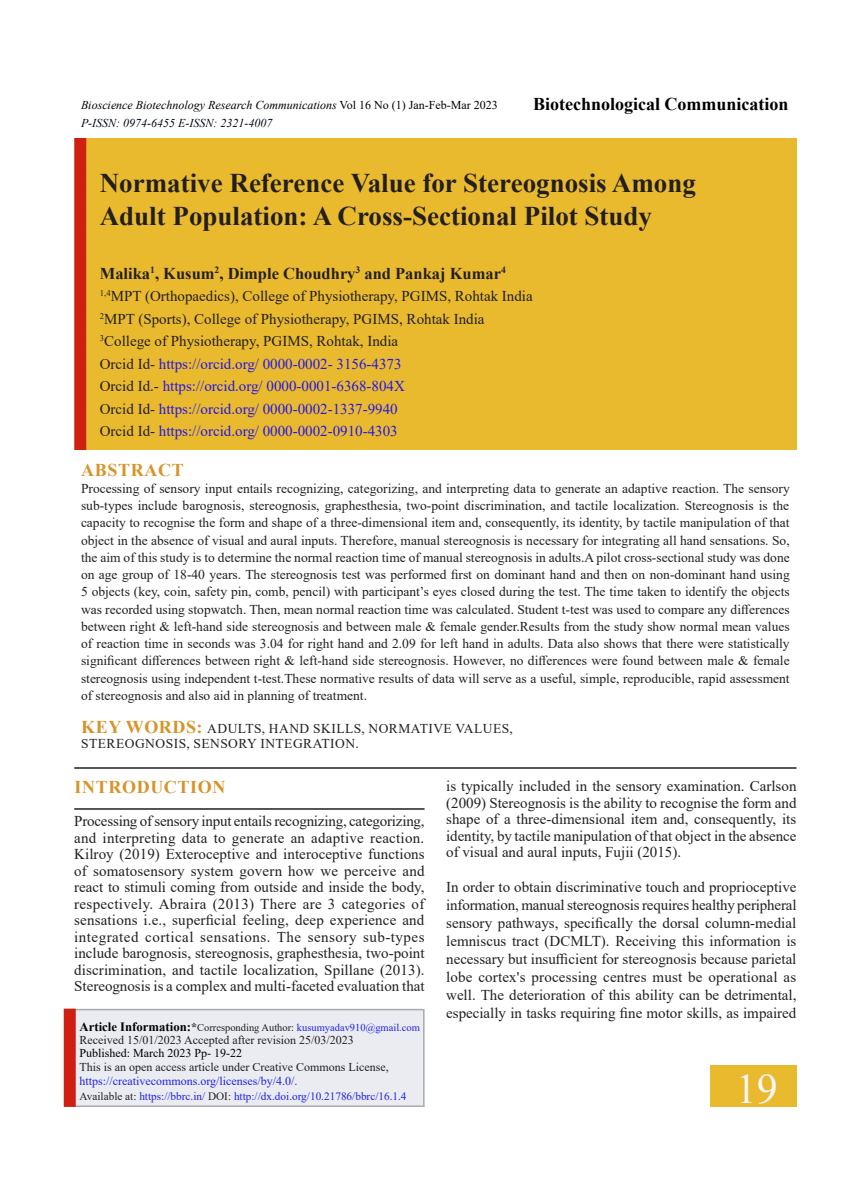
<style>
.page{position:relative;width:864px;height:1188px;background:#fff}
.page>*{position:absolute;margin:0;border:0;box-sizing:border-box;transform-origin:0 0}
.Body_text{font:42px "Times New Roman";color:#f6f6f7}
.Body_text-2{font:700 27px/33px "Times New Roman";color:#231f20}
.Body_text-3{font:700 18px "Times New Roman";color:#000}
.Body_text-4{font:700 18px "Times New Roman";letter-spacing:.035em;color:#d69429}
.Body_text-5{font:700 16.5px "Times New Roman";color:#231f20}
.Body_text-6{font:15px/16.5px "Times New Roman";color:#231f20;text-align:justify}
.Body_text-7{font:15px "Times New Roman";color:#2318e8}
.Body_text-8{font:13.5px/17.2px "Times New Roman";color:#231f20;text-align:justify}
.Body_text-9{font:13.5px "Times New Roman";letter-spacing:.035em;color:#231f20}
.Body_text-10{font:12px/14.2px "Times New Roman";color:#231f20}
.Body_text-11{font:italic 12px "Times New Roman";color:#000}
.Body_text-12{font:italic 12px "Times New Roman";color:#00071a}
.Body_text-13{font:12px "Times New Roman";color:#000}
.Body_text-14{font:11.25px "Times New Roman";color:#2321e8}
.Body_text-15{font:10.5px "Times New Roman";color:#2321e8}
.s1{font-style:normal}
.s2{color:#231f20}
.s3{font-weight:700;font-size:18px;color:#d69429}
.s4{font-weight:700;font-size:12.75px;color:#000}
.s5{font-weight:700;font-size:12px;color:#231f20}
.s6{color:#2321e8}
</style>
<div class="page">
<hr style="left:74px;top:767px;width:722px;height:2px;background:#231f20">
<hr style="left:74px;top:808px;width:351px;height:2px;background:#231f20">
<div style="left:710px;top:1066px;width:86px;height:41px;background:#eaba2e"></div>
<div style="left:73px;top:1009px;width:350px;height:97px;background:#eaecf2"></div>
<hr style="left:423px;top:1009px;width:2px;height:97px;background:#a8aaad">
<hr style="left:73px;top:1009px;width:350px;height:1px;background:#a8aaad">
<hr style="left:73px;top:1106px;width:352px;height:1px;background:#a8aaad">
<div style="left:64px;top:1009px;width:12px;height:98px;background:#ce1f10"></div>
<div style="left:86px;top:138px;width:710px;height:312px;background:#eaba2e"></div>
<div style="left:74px;top:138px;width:12px;height:312px;background:#ce1f10"></div>
<p class="Body_text-11" style="left:81px;top:97px;width:418px">Bioscience Biotechnology Research Communications <span class="s1">Vol 16 No (1) Jan-Feb-Mar 2023</span></p>
<p class="Body_text-12" style="left:81px;top:115px;width:193px">P-ISSN: 0974-6455 E-ISSN: 2321-4007</p>
<p class="Body_text-3" style="left:533px;top:91px;width:257px">Biotechnological Communication</p>
<p class="Body_text-2" style="left:100px;top:165px;width:598px">Normative Reference Value for Stereognosis Among<br>Adult Population: A Cross-Sectional Pilot Study</p>
<p class="Body_text-5" style="left:100px;top:261px;width:408px">Malika<sup>1</sup>, Kusum<sup>2</sup>, Dimple Choudhry<sup>3</sup> and Pankaj Kumar<sup>4</sup></p>
<p class="Body_text-6" style="left:100px;top:288px;width:321px"><sup>1,4</sup>MPT (Orthopaedics), College of Physiotherapy, PGIM</p>
<p class="Body_text-6" style="left:439px;top:288px;width:95px">S, Rohtak India</p>
<p class="Body_text-6" style="left:100px;top:310px;width:273px"><sup>2</sup>MPT (Sports), College of Physiotherapy, PGIM</p>
<p class="Body_text-6" style="left:391px;top:310px;width:95px">S, Rohtak India</p>
<p class="Body_text-6" style="left:100px;top:333px;width:183px"><sup>3</sup>College of Physiotherapy, PGIM</p>
<p class="Body_text-6" style="left:301px;top:333px;width:99px">S, Rohtak, India</p>
<p class="Body_text-7" style="left:100px;top:353px;width:303px"><span class="s2">Orcid Id-</span> https://orcid.org/ 0000-0002- 3156-4373</p>
<p class="Body_text-7" style="left:100px;top:376px;width:307px"><span class="s2">Orcid Id.-</span> https://orcid.org/ 0000-0001-6368-804X</p>
<p class="Body_text-7" style="left:100px;top:398px;width:300px"><span class="s2">Orcid Id-</span> https://orcid.org/ 0000-0002-1337-9940</p>
<p class="Body_text-7" style="left:100px;top:421px;width:300px"><span class="s2">Orcid Id-</span> https://orcid.org/ 0000-0002-0910-4303</p>
<p class="Body_text-4" style="left:81px;top:457px;width:104px">ABSTRACT</p>
<p class="Body_text-8" style="left:81px;top:479px;width:710px">Processing of sensory input entails recognizing, categorizing, and interpreting data to generate an adaptive reaction. The sensory sub-types include barognosis, stereognosis, graphesthesia, two-point discrimination, and tactile localization. Stereognosis is the capacity to recognise the form and shape of a three-dimensional item and, consequently, its identity, by tactile manipulation of that object in the absence of visual and aural inputs. Therefore, manual stereognosis is necessary for integrating all hand sensations. So, the aim of this study is to determine the normal reaction time of manual stereognosis in adults.A pilot cross-sectional study was done on age group of 18-40 years. The stereognosis test was performed first on dominant hand and then on non-dominant hand using 5 objects (key, coin, safety pin, comb, pencil) with participant’s eyes closed during the test. The time taken to identify the objects was recorded using stopwatch. Then, mean normal reaction time was calculated. Student t-test was used to compare any differences between right &amp; left-hand side stereognosis and between male &amp; female gender.Results from the study show normal mean values of reaction time in seconds was 3.04 for right hand and 2.09 for left hand in adults. Data also shows that there were statistically significant differences between right &amp; left-hand side stereognosis. However, no differences were found between male &amp; female stereognosis using independent t-test.These normative results of data will serve as a useful, simple, reproducible, rapid assessment of stereognosis and also aid in planning of treatment.</p>
<p class="Body_text-9" style="left:81px;top:719px;width:433px"><span class="s3">KEY WORDS:</span> Adults , Hand Skills, Normative Values,</p>
<p class="Body_text-9" style="left:81px;top:734px;width:279px">Stereognosis, Sens ory Integration.</p>
<p class="Body_text-4" style="left:75px;top:774px;width:152px">INTRODUCTION</p>
<p class="Body_text-6" style="left:74px;top:812px;width:352px">Processing of sensory input entails recognizing, categorizing, and interpreting data to generate an adaptive reaction.<br>Kilroy (2019) Exteroceptive and interoceptive functions of somatosensory system govern how we perceive and react to stimuli coming from outside and inside the body, respectively. Abraira (2013) There are 3 categories of sensations i.e., superficial feeling, deep experience and integrated cortical sensations. The sensory sub-types include barognosis, stereognosis, graphesthesia, two-point discrimination, and tactile localization, Spillane (2013).<br>Stereognosis is a complex and multi-faceted evaluation that</p>
<p class="Body_text-6" style="left:446px;top:777px;width:352px">is typically included in the sensory examination. Carlson (2009) Stereognosis is the ability to recognise the form and shape of a three-dimensional item and, consequently, its identity, by tactile manipulation of that object in the absence of visual and aural inputs, Fujii (2015).</p>
<p class="Body_text-6" style="left:446px;top:877px;width:352px;line-height:18px">In order to obtain discriminative touch and proprioceptive information, manual stereognosis requires healthy peripheral sensory pathways, specifically the dorsal column-medial lemniscus tract (DCMLT). Receiving this information is necessary but insufficient for stereognosis because parietal lobe cortex's processing centres must be operational as well. The deterioration of this ability can be detrimental, especially in tasks requiring fine motor skills, as impaired</p>
<p class="Body_text-15" style="left:80px;top:1020px;width:342px"><span class="s4">Article Information:</span><span class="s5">*</span><span class="s2">Corresponding Author:</span> kusumyadav910@gmail.com</p>
<p class="Body_text-10" style="left:80px;top:1032px;width:276px">Received 15/01/2023 Accepted after revision 25/03/2023</p>
<p class="Body_text-13" style="left:80px;top:1044px;width:164px">Published: March 2023 Pp- 19-22</p>
<p class="Body_text-10" style="left:80px;top:1059px;width:311px">This is an open access article under Creative Commons License, <span class="s6">https://creativecommons.org/licenses/by/4.0/.</span></p>
<p class="Body_text-14" style="left:80px;top:1088px;width:329px"><span class="s2">Available at:</span> https://bbrc.in/ <span class="s2">DOI :</span> http://dx.doi.org/10.21786/bbrc/16.1.4</p>
<p class="Body_text" style="left:736px;top:1059px;width:43px">19</p>
</div>
